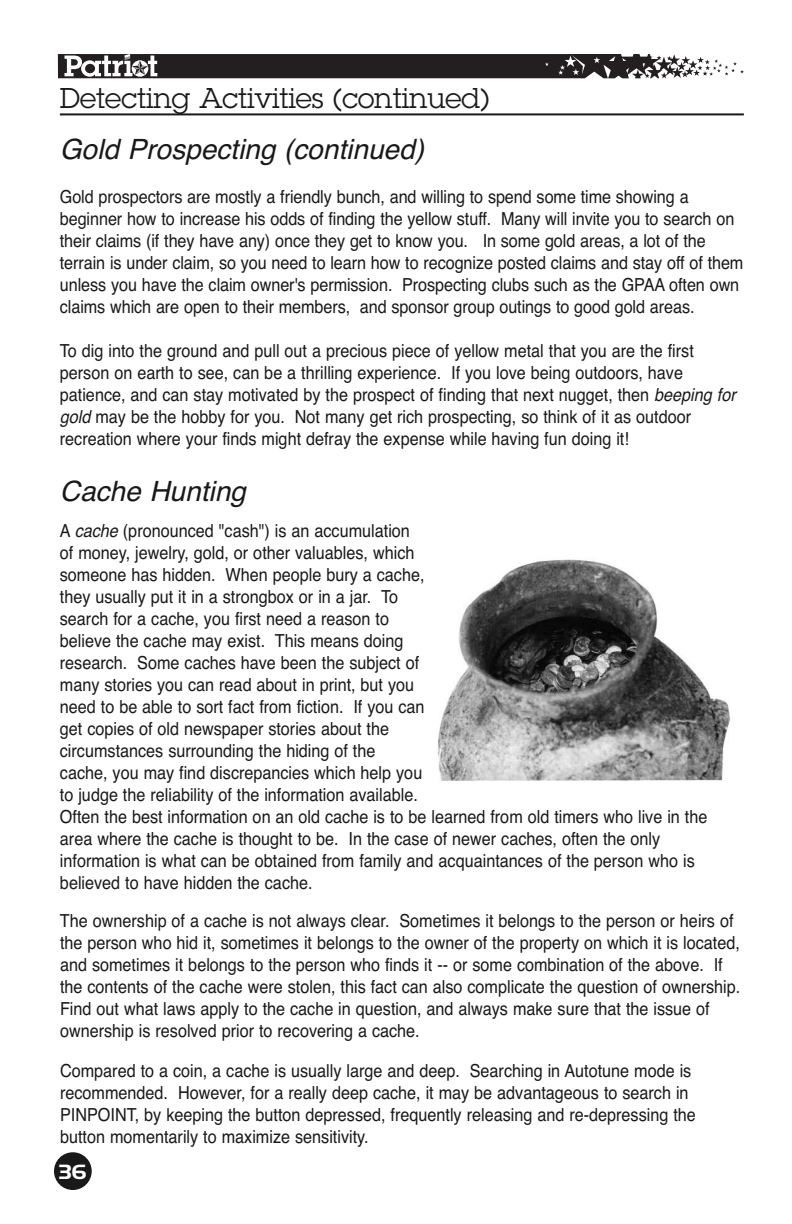
<style>
.page{position:relative;width:792px;height:1224px;background:#fff}
.page>*{position:absolute;margin:0;border:0;box-sizing:border-box;transform-origin:0 0}
.t1{font:italic 28px "Helvetica";color:#191919}
.t2{font:28px "Lubalin Graph";color:#191919}
.t3{font:20px "Handel Gothic BT";color:#fff}
.t4{font:18px/22px "Helvetica";color:#191919;scale:.9 1}
.s1{font-style:italic}
</style>
<div class="page">
<div style="left:54px;top:1152px;width:38px;height:38px;background:#191919;border-radius:50%"></div>
<hr style="left:60px;top:113px;width:684px;height:2px;background:#191919">
<img style="left:437px;top:559px;width:294px;height:222px">
<svg style="left:58px;top:54px;width:686px;height:24px;background:#4b4849"></svg>
<h1 class="t2" style="left:60px;top:82px;width:431px">Detecting Activities (continued)</h1>
<h1 class="t1" style="left:60px;top:133px;width:366px">Gold Prospecting (continued)</h1>
<p class="t4" style="left:60px;top:186px;width:761px">Gold prospectors are mostly a friendly bunch, and willing to spend some time showing a beginner how to increase his odds of finding the yellow stuff. Many will invite you to search on their claims (if they have any) once they get to know you. In some gold areas, a lot of the terrain is under claim, so you need to learn how to recognize posted claims and stay off of them unless you have the claim owner's permission. Prospecting clubs such as the GPAA often own claims which are open to their members, and sponsor group outings to good gold areas.</p>
<p class="t4" style="left:60px;top:340px;width:752px">To dig into the ground and pull out a precious piece of yellow metal that you are the first person on earth to see, can be a thrilling experience. If you love being outdoors, have patience, and can stay motivated by the prospect of finding that next nugget, then <span class="s1">beeping for gold</span> may be the hobby for you. Not many get rich prospecting, so think of it as outdoor recreation where your finds might defray the expense while having fun doing it!</p>
<h1 class="t1" style="left:60px;top:475px;width:187px">Cache Hunting</h1>
<p class="t4" style="left:60px;top:519px;width:721px">A <span class="s1">cache</span> (pronounced "cash") is an accumulation<br>of money, jewelry, gold, or other valuables, which<br>someone has hidden. When people bury a cache,<br>they usually put it in a strongbox or in a jar. To<br>search for a cache, you first need a reason to<br>believe the cache may exist. This means doing<br>research. Some caches have been the subject of<br>many stories you can read about in print, but you<br>need to be able to sort fact from fiction. If you can<br>get copies of old newspaper stories about the<br>circumstances surrounding the hiding of the<br>cache, you may find discrepancies which help you<br>to judge the reliability of the information available.<br>Often the best information on an old cache is to be learned from old timers who live in the area where the cache is thought to be. In the case of newer caches, often the only information is what can be obtained from family and acquaintances of the person who is believed to have hidden the cache.</p>
<p class="t4" style="left:60px;top:909px;width:757px">The ownership of a cache is not always clear. Sometimes it belongs to the person or heirs of the person who hid it, sometimes it belongs to the owner of the property on which it is located, and sometimes it belongs to the person who finds it -- or some combination of the above. If the contents of the cache were stolen, this fact can also complicate the question of ownership.<br>Find out what laws apply to the cache in question, and always make sure that the issue of ownership is resolved prior to recovering a cache.</p>
<p class="t4" style="left:60px;top:1059px;width:708px">Compared to a coin, a cache is usually large and deep. Searching in Autotune mode is recommended. However, for a really deep cache, it may be advantageous to search in PINPOINT, by keeping the button depressed, frequently releasing and re-depressing the button momentarily to maximize sensitivity.</p>
<p class="t3" style="left:59px;top:1164px;width:29px">36</p>
</div>
